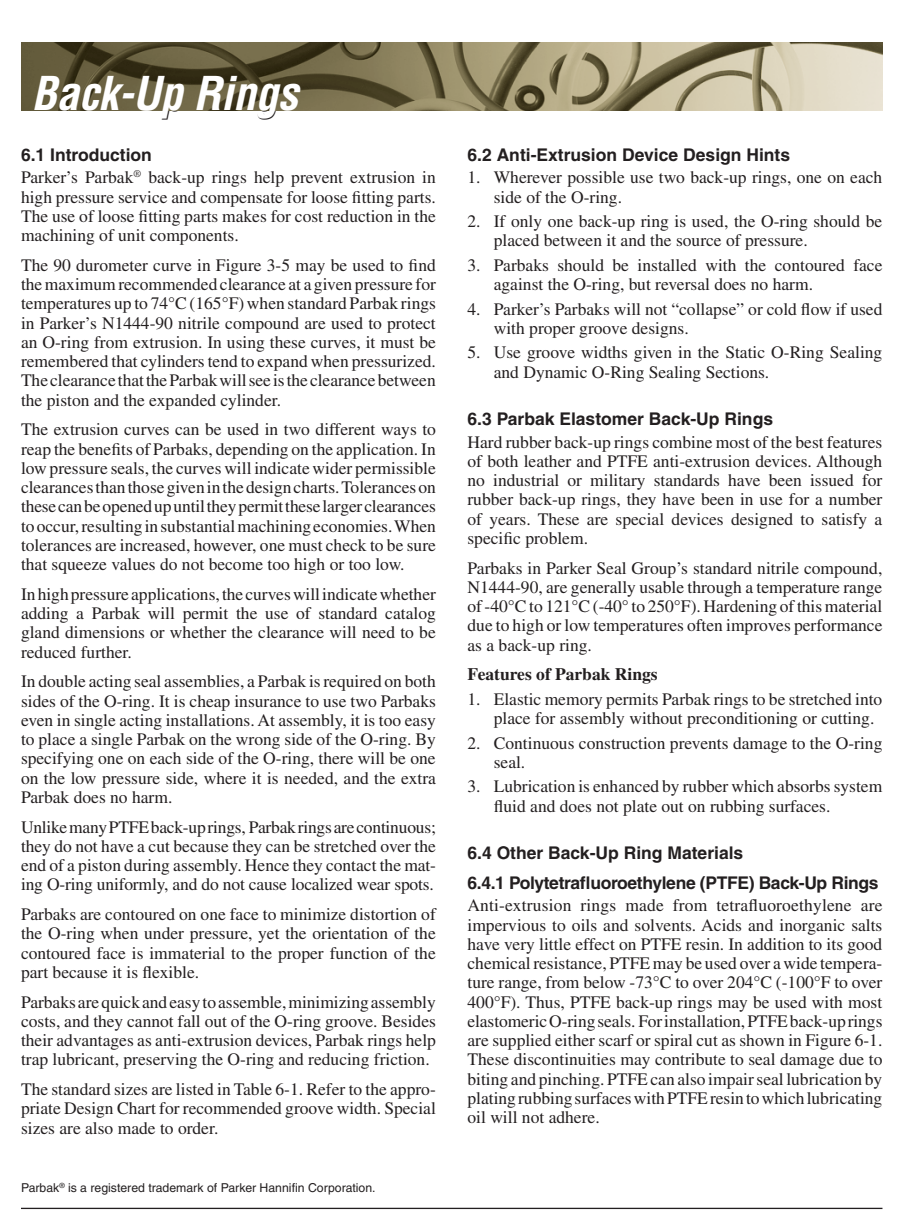
<style>
.page{position:relative;width:914px;height:1213px;background:#fff}
.page>*{position:absolute;margin:0;border:0;box-sizing:border-box;transform-origin:0 0}
.t1{font:italic 700 condensed 45.5px "Helvetica";letter-spacing:-.01em;color:#fff}
.t2{font:17.5px/19.2px "Times";color:#231f20;text-align:justify}
.t3{font:700 17.5px/29.8px "Helvetica";letter-spacing:-.02em;color:#231f20}
.t4{font:700 17.5px "Helvetica";color:#231f20}
.t5{font:700 17.5px "Times";color:#231f20}
.t6{font:12.25px "Helvetica";color:#231f20}
.s1{font-family:"Helvetica";font-weight:700}
</style>
<div class="page">
<hr style="left:21px;top:0;width:861px;height:1px;background:#231f20">
<hr style="left:21px;top:1208px;width:861px;height:1px;background:#231f20">
<img style="left:21px;top:42px;width:861px;height:68px">
<p class="t1" style="left:32px;top:76px;width:268px">Back-Up Rings</p>
<p class="t2" style="left:21px;top:145px;width:416px;line-height:22.8px"><span class="s1">6.1 Introduction<br></span>Parker’s Parbak<sup>®</sup> back-up rings help prevent extrusion in</p>
<p class="t2" style="left:21px;top:189px;width:416px">high pressure service and compensate for loose fitting parts.<br>The use of loose fitting parts makes for cost reduction in the machining of unit components.</p>
<p class="t2" style="left:21px;top:257px;width:416px">The 90 durometer curve in Figure 3-5 may be used to find the maximum recommended clearance at a given pressure for temperatures up to 74°C (165°F) when standard Parbak rings in Parker’s N1444-90 nitrile compound are used to protect an O-ring from extrusion. In using these curves, it must be remembered that cylinders tend to expand when pressurized.<br>The clearance that the Parbak will see is the clearance between the piston and the expanded cylinder.</p>
<p class="t2" style="left:21px;top:421px;width:416px">The extrusion curves can be used in two different ways to reap the benefits of Parbaks, depending on the application. In low pressure seals, the curves will indicate wider permissible clearances than those given in the design charts. Tolerances on these can be opened up until they permit these larger clearances to occur, resulting in substantial machining economies. When tolerances are increased, however, one must check to be sure that squeeze values do not become too high or too low.</p>
<p class="t2" style="left:21px;top:586px;width:416px">In high pressure applications, the curves will indicate whether adding a Parbak will permit the use of standard catalog gland dimensions or whether the clearance will need to be reduced further.</p>
<p class="t2" style="left:21px;top:673px;width:416px">In double acting seal assemblies, a Parbak is required on both sides of the O-ring. It is cheap insurance to use two Parbaks even in single acting installations. At assembly, it is too easy to place a single Parbak on the wrong side of the O-ring. By specifying one on each side of the O-ring, there will be one on the low pressure side, where it is needed, and the extra Parbak does no harm.</p>
<p class="t2" style="left:21px;top:819px;width:416px">Unlike many PTFE back-up rings, Parbak rings are continuous; they do not have a cut because they can be stretched over the end of a piston during assembly. Hence they contact the mat&shy;ing O-ring uniformly, and do not cause localized wear spots.</p>
<p class="t2" style="left:21px;top:906px;width:416px">Parbaks are contoured on one face to minimize distortion of the O-ring when under pressure, yet the orientation of the contoured face is immaterial to the proper function of the part because it is flexible.</p>
<p class="t2" style="left:21px;top:994px;width:416px">Parbaks are quick and easy to assemble, minimizing assembly costs, and they cannot fall out of the O-ring groove. Besides their advantages as anti-extrusion devices, Parbak rings help trap lubricant, preserving the O-ring and reducing friction.</p>
<p class="t2" style="left:21px;top:1081px;width:416px">The standard sizes are listed in Table 6-1. Refer to the appro&shy;priate Design Chart for recommended groove width. Special sizes are also made to order.</p>
<p class="t6" style="left:21px;top:1183px;width:356px">Parbak<sup>®</sup> is a registered trademark of Parker Hannifin Corporation.</p>
<p class="t4" style="left:467px;top:148px;width:324px">6.2 Anti-Extrusion Device Design Hints</p>
<p class="t2" style="left:494px;top:169px;width:390px;text-indent:-26px">1. Wherever possible use two back-up rings, one on each side of the O-ring.</p>
<p class="t2" style="left:494px;top:213px;width:390px;text-indent:-26px">2. If only one back-up ring is used, the O-ring should be placed between it and the source of pressure.</p>
<p class="t2" style="left:494px;top:257px;width:390px;text-indent:-26px">3. Parbaks should be installed with the contoured face against the O-ring, but reversal does no harm.</p>
<p class="t2" style="left:494px;top:301px;width:390px;text-indent:-26px">4. Parker’s Parbaks will not “collapse” or cold flow if used with proper groove designs.</p>
<p class="t2" style="left:494px;top:344px;width:390px;text-indent:-26px">5. Use groove widths given in the Static O-Ring Sealing and Dynamic O-Ring Sealing Sections.</p>
<p class="t2" style="left:467px;top:409px;width:416px;line-height:22.8px"><span class="s1">6.3 Parbak Elastomer Back-Up Rings<br></span>Hard rubber back-up rings combine most of the best features</p>
<p class="t2" style="left:467px;top:453px;width:416px">of both leather and PTFE anti-extrusion devices. Although no industrial or military standards have been issued for rubber back-up rings, they have been in use for a number of years. These are special devices designed to satisfy a specific problem.</p>
<p class="t2" style="left:467px;top:560px;width:416px">Parbaks in Parker Seal Group’s standard nitrile compound, N1444-90, are generally usable through a temperature range of -40°C to 121°C (-40° to 250°F). Hardening of this material due to high or low temperatures often improves performance as a back-up ring.</p>
<p class="t5" style="left:467px;top:668px;width:192px">Features of Parbak Rings</p>
<p class="t2" style="left:494px;top:691px;width:390px;text-indent:-26px">1. Elastic memory permits Parbak rings to be stretched into place for assembly without preconditioning or cutting.</p>
<p class="t2" style="left:494px;top:735px;width:390px;text-indent:-26px">2. Continuous construction prevents damage to the O-ring seal.</p>
<p class="t2" style="left:494px;top:778px;width:390px;text-indent:-26px">3. Lubrication is enhanced by rubber which absorbs system fluid and does not plate out on rubbing surfaces.</p>
<p class="t3" style="left:467px;top:839px;width:412px">6.4 Other Back-Up Ring Materials<br>6.4.1 Polytetrafluoroethylene (PTFE) Back-Up Rings</p>
<p class="t2" style="left:467px;top:897px;width:416px">Anti-extrusion rings made from tetrafluoroethylene are impervious to oils and solvents. Acids and inorganic salts have very little effect on PTFE resin. In addition to its good chemical resistance, PTFE may be used over a wide tempera&shy;ture range, from below -73°C to over 204°C (-100°F to over 400°F). Thus, PTFE back-up rings may be used with most elastomeric O-ring seals. For installation, PTFE back-up rings are supplied either scarf or spiral cut as shown in Figure 6-1.<br>These discontinuities may contribute to seal damage due to biting and pinching. PTFE can also impair seal lubrication by plating rubbing surfaces with PTFE resin to which lubricating oil will not adhere.</p>
</div>
